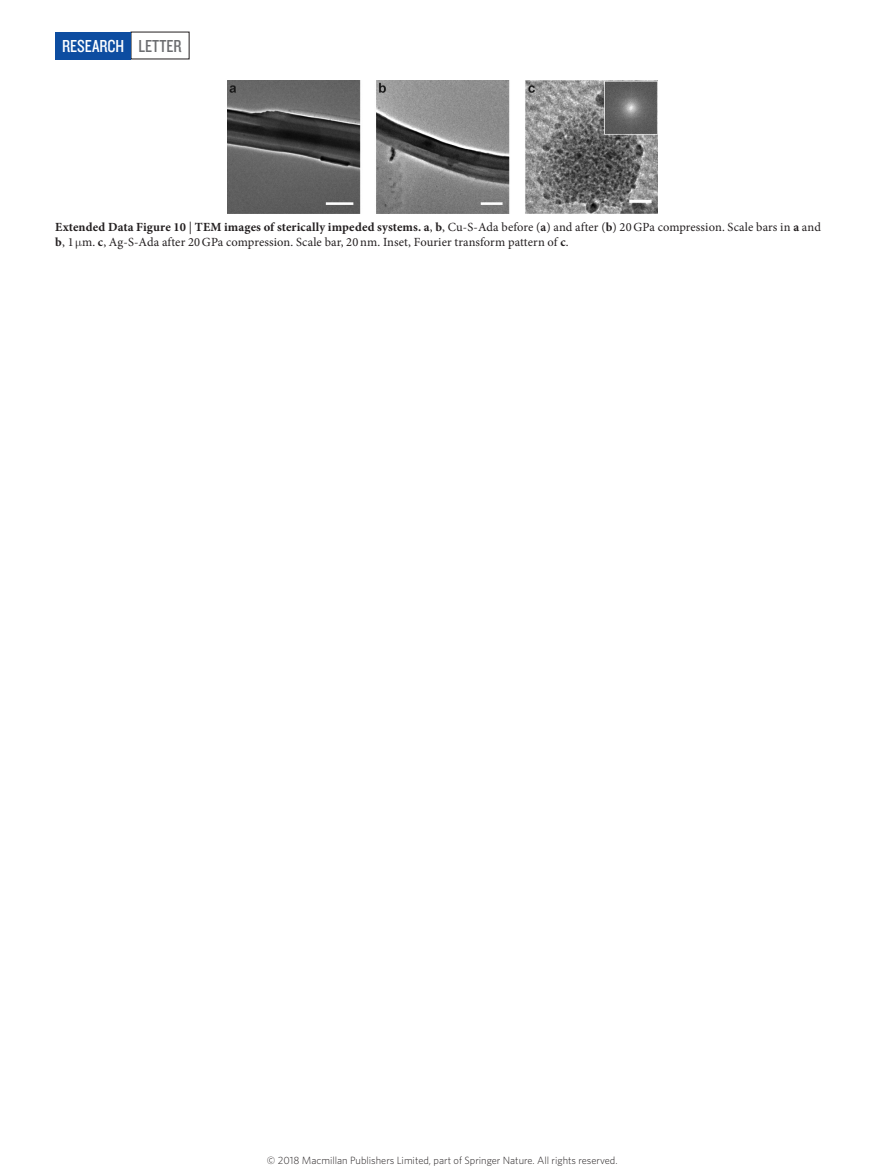
<style>
.page{position:relative;width:893px;height:1174px;background:#fff}
.page>*{position:absolute;margin:0;border:0;box-sizing:border-box;transform-origin:0 0}
.t1{font:18px "Knockout 29 Junior Ltweight";color:#fff}
.t2{font:12.45px/14.2px "Minion Pro";letter-spacing:.01em;color:#231f20}
.t3{font:300 10.5px "Whitney";color:#231f20}
.s1{color:#6c6d70}
.s2{font-weight:700}
</style>
<div class="page">
<div style="left:55px;top:32px;width:76px;height:27px;background:#0d4da1"></div>
<img style="left:227px;top:81px;width:430px;height:133px">
<h1 class="t1" style="left:62px;top:34px;width:121px">RESEARCH <span class="s1">LETTER</span></h1>
<p class="t2" style="left:55px;top:220px;width:767px"><span class="s2">Extended Data Figure 10</span> | <span class="s2">TEM images of sterically impeded systems. a</span>, <span class="s2">b</span>, Cu-S-Ada before (<span class="s2">a</span>) and after (<span class="s2">b</span>) 20 GPa compression. Scale bars in <span class="s2">a</span> and <span class="s2">b</span>, 1 m. <span class="s2">c</span>, Ag-S-Ada after 20 GPa compression. Scale bar, 20 nm. Inset, Fourier transform pattern of <span class="s2">c</span>.</p>
<p class="t3" style="left:267px;top:1153px;width:352px">© 2018 Macmillan Publishers Limited, part of Springer Nature. All rights reserved.</p>
</div>
